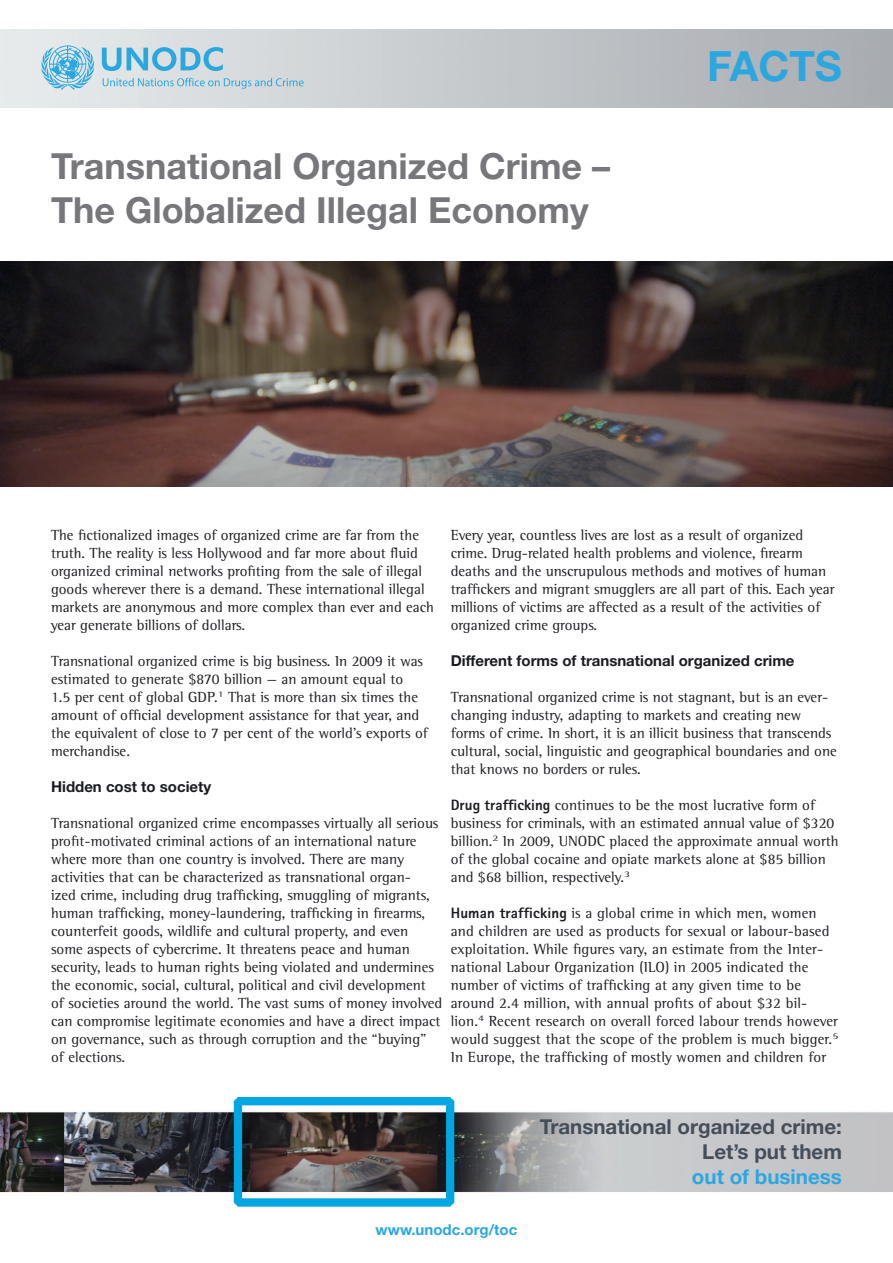
<style>
.page{position:relative;width:893px;height:1263px;background:#fff}
.page>*{position:absolute;margin:0;border:0;box-sizing:border-box;transform-origin:0 0}
.t1{font:700 41.7px "Helvetica Neue";color:#2ba7e0}
.t2{font:700 36px/43.2px "Helvetica Neue";color:#77767a}
.t3{font:700 20.55px/24.6px "Helvetica Neue";color:#444e5a;text-align:right}
.t4{font:700 20.55px "Helvetica Neue";color:#2ba7e0}
.t5{font:15px/18px "Rotis Semi Serif";color:#1b1c20}
.t6{font:700 15px "Helvetica Neue";color:#1b1c20}
.t7{font:700 15px "Helvetica Neue";color:#2ba7e0}
.s1{font-family:"Rotis Sans Serif";font-weight:800}
</style>
<div class="page">
<img style="left:0;top:1097px;width:893px;height:111px">
<svg style="left:102px;top:47px;width:121px;height:24px;background:#8cc6e1"></svg>
<svg style="left:41px;top:45px;width:53px;height:45px;background:#96cce4"></svg>
<svg style="left:103px;top:78px;width:201px;height:11px;background:#b5d2df"></svg>
<img style="left:0;top:261px;width:893px;height:225px">
<h2 class="t2" style="left:51px;top:144px;width:561px">Transnational Organized Crime –<br>The Globalized Illegal Economy</h2>
<h1 class="t1" style="left:707px;top:40px;width:136px">FACTS</h1>
<p class="t5" style="left:51px;top:526px;width:384px">The fictionalized images of organized crime are far from the truth. The reality is less Hollywood and far more about fluid organized criminal networks profiting from the sale of illegal goods wherever there is a demand. These international illegal markets are anonymous and more complex than ever and each year generate billions of dollars.</p>
<p class="t5" style="left:51px;top:652px;width:378px">Transnational organized crime is big business. In 2009 it was estimated to generate $870 billion — an amount equal to<br>1.5 per cent of global GDP.<sup>1</sup> That is more than six times the amount of official development assistance for that year, and the equivalent of close to 7 per cent of the world’s exports of merchandise.</p>
<p class="t6" style="left:51px;top:777px;width:162px">Hidden cost to society</p>
<p class="t5" style="left:51px;top:814px;width:393px">Transnational organized crime encompasses virtually all serious profit-motivated criminal actions of an international nature where more than one country is involved. There are many activities that can be characterized as transnational organ-<br>ized crime, including drug trafficking, smuggling of migrants, human trafficking, money-laundering, trafficking in firearms, counterfeit goods, wildlife and cultural property, and even some aspects of cybercrime. It threatens peace and human security, leads to human rights being violated and undermines the economic, social, cultural, political and civil development of societies around the world. The vast sums of money involved can compromise legitimate economies and have a direct impact on governance, such as through corruption and the “buying” of elections.</p>
<p class="t5" style="left:451px;top:526px;width:385px">Every year, countless lives are lost as a result of organized crime. Drug-related health problems and violence, firearm deaths and the unscrupulous methods and motives of human traffickers and migrant smugglers are all part of this. Each year millions of victims are affected as a result of the activities of organized crime groups.</p>
<p class="t6" style="left:451px;top:651px;width:345px">Different forms of transnational organized crime</p>
<p class="t5" style="left:451px;top:688px;width:388px">Transnational organized crime is not stagnant, but is an ever&shy;changing industry, adapting to markets and creating new forms of crime. In short, it is an illicit business that transcends cultural, social, linguistic and geographical boundaries and one that knows no borders or rules.</p>
<p class="t5" style="left:451px;top:796px;width:389px"><span class="s1">Drug trafficking</span> continues to be the most lucrative form of business for criminals, with an estimated annual value of $320 billion.<sup>2</sup> In 2009, UNODC placed the approximate annual worth of the global cocaine and opiate markets alone at $85 billion and $68 billion, respectively.<sup>3</sup></p>
<p class="t5" style="left:451px;top:904px;width:389px"><span class="s1">Human trafficking</span> is a global crime in which men, women and children are used as products for sexual or labour-based exploitation. While figures vary, an estimate from the Inter&shy;national Labour Organization (ILO) in 2005 indicated the number of victims of trafficking at any given time to be around 2.4 million, with annual profits of about $32 bil&shy;lion.<sup>4</sup> Recent research on overall forced labour trends however would suggest that the scope of the problem is much bigger.<sup>5<br></sup>In Europe, the trafficking of mostly women and children for</p>
<h3 class="t3" style="left:540px;top:1114px;width:304px">Transnational organized crime:<br>Let’s put them</h3>
<h3 class="t4" style="left:692px;top:1164px;width:151px">out of business</h3>
<p class="t7" style="left:376px;top:1220px;width:143px">www.unodc.org/toc</p>
</div>
